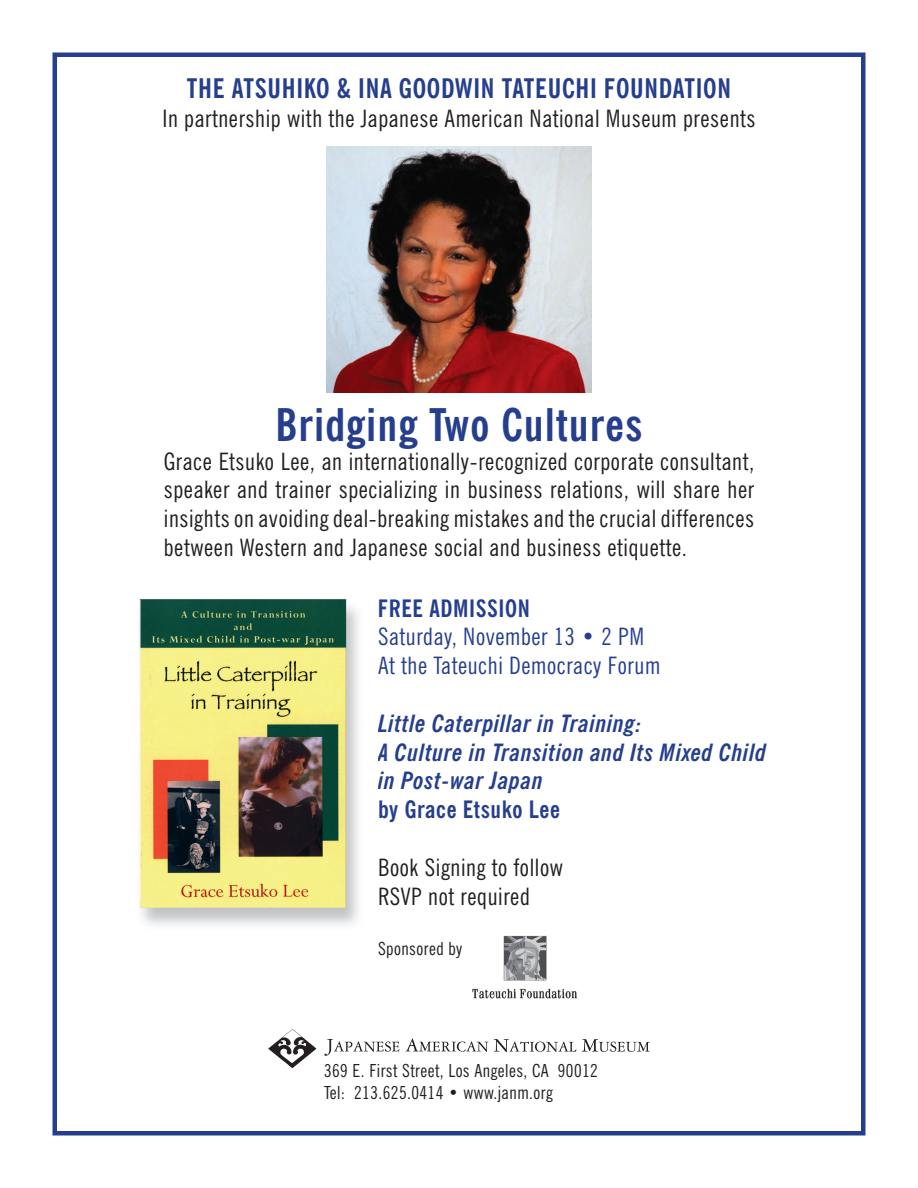
<style>
.page{position:relative;width:918px;height:1188px;background:#fff}
.page>*{position:absolute;margin:0;border:0;box-sizing:border-box;transform-origin:0 0}
.t1{font:700 condensed 45px "News Gothic BT";letter-spacing:.025em;color:#253f8e}
.t2{font:700 condensed 27px "News Gothic BT";letter-spacing:.025em;color:#253f8e}
.t3{font:condensed 24px/28.8px "News Gothic BT";letter-spacing:.025em;color:#231f20}
.t4{font:italic 700 condensed 24px/28.8px "News Gothic BT";letter-spacing:.025em;color:#253f8e}
.t5{font:condensed 24px/28.8px "News Gothic BT";letter-spacing:.025em;color:#253f8e}
.t6{font:700 condensed 24px "News Gothic BT";letter-spacing:.025em;color:#253f8e}
.t7{font:condensed 18px/21.6px "News Gothic BT";letter-spacing:.025em;color:#231f20}
</style>
<div class="page">
<img style="left:327px;top:147px;width:264px;height:246px">
<img style="left:472px;top:935px;width:105px;height:64px">
<div style="left:52px;top:52px;width:814px;height:1084px;border:4px solid #253f8e"></div>
<svg style="left:268px;top:1029px;width:48px;height:39px"></svg>
<svg style="left:324px;top:1039px;width:75px;height:17px"></svg>
<svg style="left:405px;top:1038px;width:83px;height:14px"></svg>
<svg style="left:494px;top:1039px;width:82px;height:13px"></svg>
<svg style="left:582px;top:1039px;width:68px;height:13px"></svg>
<img style="left:139px;top:599px;width:220px;height:326px">
<p class="t2" style="left:187px;top:72px;width:546px">THE ATSUHIKO &amp; INA GOODWIN TATEUCHI FOUNDATION</p>
<p class="t3" style="left:162px;top:104px;width:595px">In partnership with the Japanese American National Museum presents</p>
<h1 class="t1" style="left:276px;top:397px;width:368px">BRIDGING TWO CULTURES</h1>
<p class="t3" style="left:164px;top:446px;width:592px;text-align:justify">Grace Etsuko Lee, an internationally-recognized corporate consultant, speaker and trainer specializing in business relations, will share her insights on avoiding deal-breaking mistakes and the crucial differences between Western and Japanese social and business etiquette.</p>
<p class="t6" style="left:378px;top:593px;width:102px">FREE ADMISSION</p>
<p class="t5" style="left:378px;top:622px;width:284px">Saturday, November 13 • 2 PM<br>At the Tateuchi Democracy Forum</p>
<p class="t4" style="left:378px;top:709px;width:390px">Little Caterpillar in Training:<br>A Culture in Transition and Its Mixed Child in Post-war Japan</p>
<p class="t6" style="left:378px;top:795px;width:183px">BY GRACE ETSUKO LEE</p>
<p class="t3" style="left:378px;top:853px;width:187px">Book Signing to follow<br>RSVP not required</p>
<p class="t7" style="left:378px;top:938px;width:86px">Sponsored by</p>
<p class="t7" style="left:324px;top:1060px;width:275px">369 E. First Street, Los Angeles, CA 90012<br>Tel: 213.625.0414 • www.janm.org</p>
</div>
